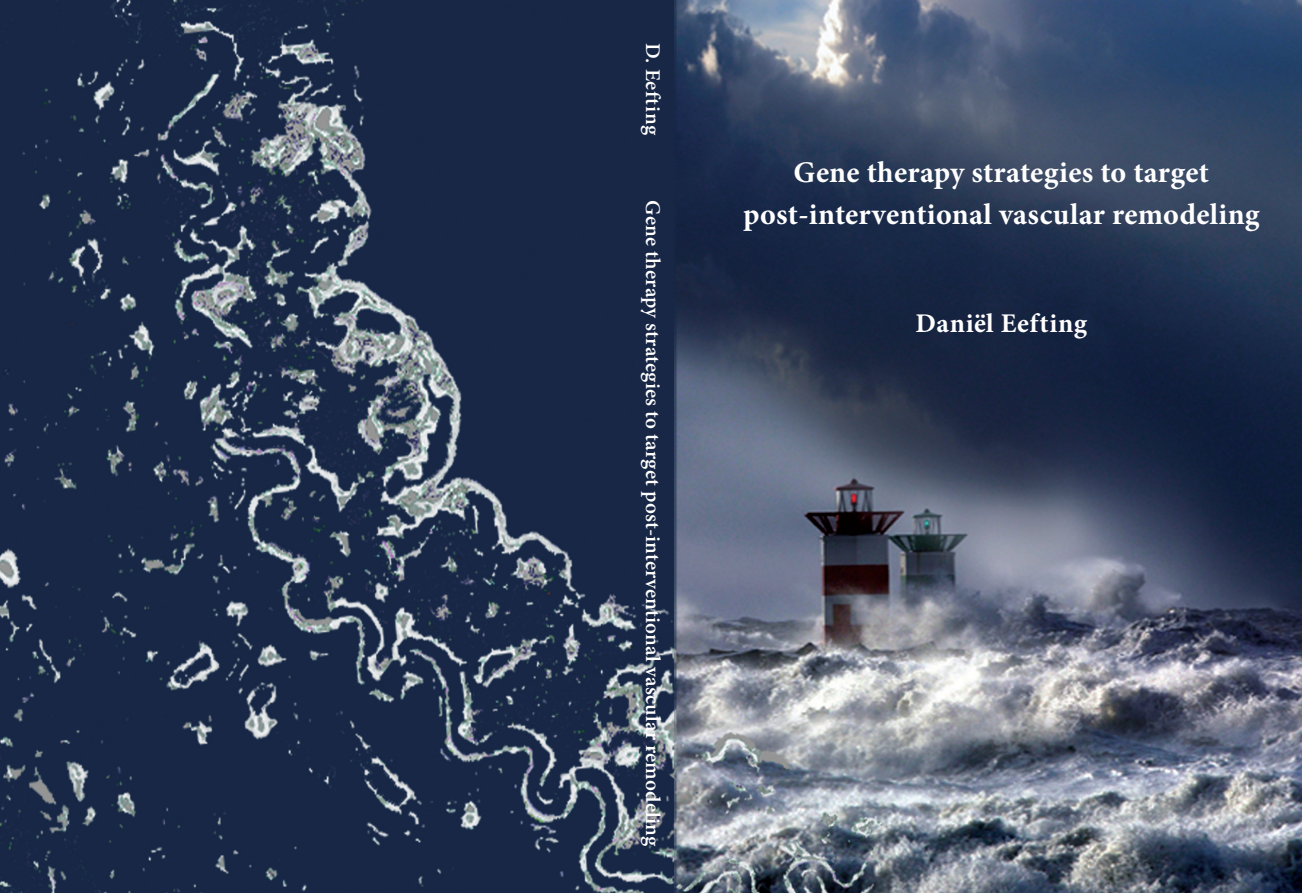
<style>
.page{position:relative;width:1302px;height:893px;background:#fff}
.page>*{position:absolute;margin:0;border:0;box-sizing:border-box;transform-origin:0 0}
.t1{font:700 30px/42px "Minion Pro";letter-spacing:.01em;color:#fff;text-align:center}
.t2{font:700 27px "Minion Pro";letter-spacing:.025em;color:#fff}
.t3{font:600 21px "Minion Pro";letter-spacing:.01em;color:#fff}
</style>
<div class="page">
<img style="left:0;top:0;width:1301px;height:893px">
<hr style="left:168px;top:892px;width:30px;height:1px;background:#162846">
<p class="t3" style="left:667px;top:43px;width:94px;rotate:90deg">D. Eefting</p>
<p class="t3" style="left:667px;top:200px;width:648px;rotate:90deg">Gene therapy strategies to target post-interventional vascular remodeling</p>
<h1 class="t1" style="left:743px;top:151px;width:518px">Gene therapy strategies to target post-interventional vascular remodeling</h1>
<p class="t2" style="left:915px;top:304px;width:173px">Daniël Eefting</p>
</div>
